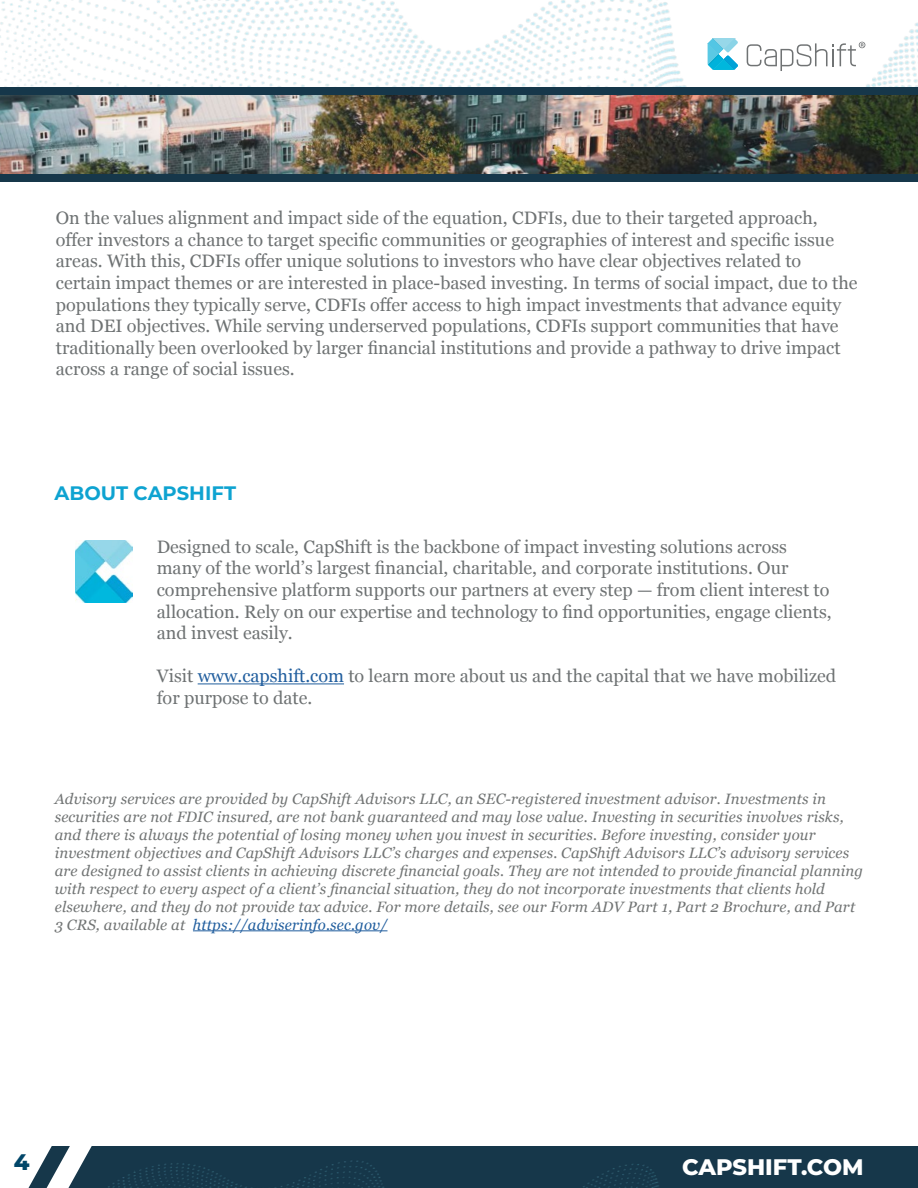
<style>
.page{position:relative;width:918px;height:1188px;background:#fff}
.page>*{position:absolute;margin:0;border:0;box-sizing:border-box;transform-origin:0 0}
.t1{font:800 22.5px "Montserrat";color:#fff}
.t2{font:800 22.5px "Montserrat";color:#014669}
.t3{font:700 19.5px "Montserrat";color:#0ea3d1}
.t4{font:18px/21.6px "Georgia";color:#6e7273}
.t5{font:italic 15px/18px "Georgia";letter-spacing:.01em;color:#717474}
.s1{color:#215e9e}
</style>
<div class="page">
<img style="left:0;top:0;width:918px;height:88px">
<div style="left:0;top:1146px;width:918px;height:42px;background:#16374a"></div>
<svg style="left:708px;top:38px;width:30px;height:33px"></svg>
<svg style="left:747px;top:42px;width:118px;height:29px"></svg>
<img style="left:0;top:95px;width:918px;height:80px">
<div style="left:0;top:88px;width:918px;height:7px;background:#16374a"></div>
<div style="left:0;top:175px;width:918px;height:7px;background:#16374a"></div>
<img style="left:0;top:1146px;width:659px;height:42px">
<hr style="left:193px;top:930px;width:195px;height:1px;background:#215e9e">
<hr style="left:198px;top:683px;width:146px;height:1px;background:#215e9e">
<img style="left:76px;top:541px;width:56px;height:62px">
<p class="t4" style="left:56px;top:207px;width:803px">On the values alignment and impact side of the equation, CDFIs, due to their targeted approach, offer investors a chance to target specific communities or geographies of interest and specific issue areas. With this, CDFIs offer unique solutions to investors who have clear objectives related to certain impact themes or are interested in place-based investing. In terms of social impact, due to the populations they typically serve, CDFIs offer access to high impact investments that advance equity and DEI objectives. While serving underserved populations, CDFIs support communities that have traditionally been overlooked by larger financial institutions and provide a pathway to drive impact across a range of social issues.</p>
<p class="t3" style="left:55px;top:479px;width:183px">ABOUT CAPSHIFT</p>
<p class="t4" style="left:157px;top:535px;width:676px">Designed to scale, CapShift is the backbone of impact investing solutions across many of the world’s largest financial, charitable, and corporate institutions. Our comprehensive platform supports our partners at every step — from client interest to allocation. Rely on our expertise and technology to find opportunities, engage clients, and invest easily.</p>
<p class="t4" style="left:157px;top:665px;width:681px">Visit <span class="s1">www.capshift.com</span> to learn more about us and the capital that we have mobilized for purpose to date.</p>
<p class="t5" style="left:55px;top:789px;width:810px">Advisory services are provided by CapShift Advisors LLC, an SEC-registered investment advisor. Investments in securities are not FDIC insured, are not bank guaranteed and may lose value. Investing in securities involves risks, and there is always the potential of losing money when you invest in securities. Before investing, consider your investment objectives and CapShift Advisors LLC’s charges and expenses. CapShift Advisors LLC’s advisory services are designed to assist clients in achieving discrete financial goals. They are not intended to provide financial planning with respect to every aspect of a client’s financial situation, they do not incorporate investments that clients hold elsewhere, and they do not provide tax advice. For more details, see our Form ADV Part 1, Part 2 Brochure, and Part 3 CRS, available at <span class="s1">https://adviserinfo.sec.gov/</span></p>
<p class="t2" style="left:14px;top:1145px;width:17px">4</p>
<p class="t1" style="left:682px;top:1150px;width:183px">CAPSHIFT.COM</p>
</div>
